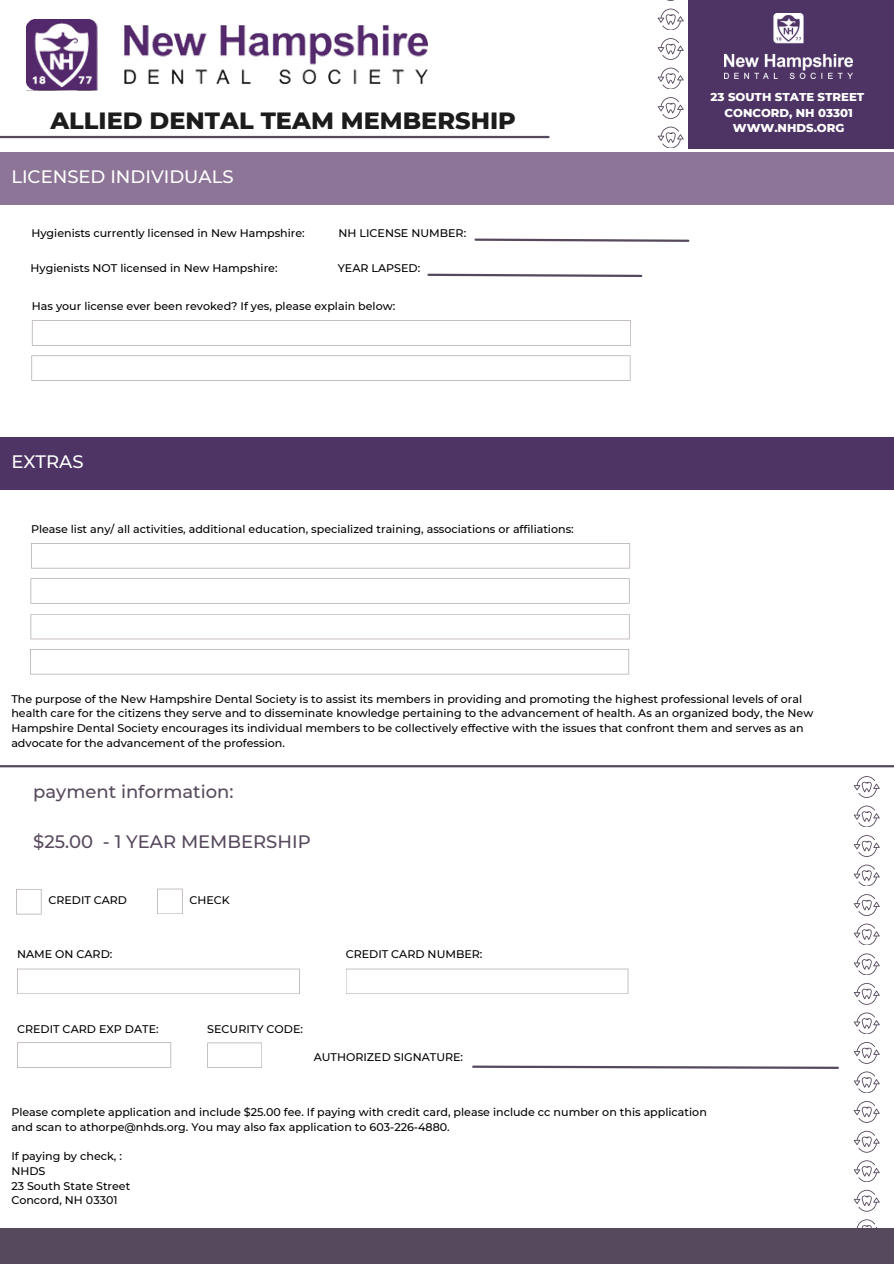
<style>
.page{position:relative;width:894px;height:1264px;background:#fff}
.page>*{position:absolute;margin:0;border:0;box-sizing:border-box;transform-origin:0 0}
.t1{font:800 24px "Montserrat";color:#1d1c1c}
.t2{font:500 18px "Montserrat";color:#57495d}
.t3{font:500 18px "Montserrat";color:#fff}
.t4{font:800 11.7px/15.6px "Montserrat";color:#fff;text-align:center}
.t5{font:500 11.1px/14.9px "Montserrat";color:#000}
.t6{font:500 10.95px "Montserrat";color:#000}
</style>
<div class="page">
<div style="left:688px;top:0;width:205px;height:148px;background:#4d3464"></div>
<div style="left:0;top:152px;width:893px;height:53px;background:#8c7597"></div>
<div style="left:0;top:437px;width:893px;height:52px;background:#4d3464"></div>
<hr style="left:0;top:136px;width:548px;height:2px;background:#57495d">
<img style="left:27px;top:20px;width:400px;height:71px">
<img style="left:724px;top:13px;width:128px;height:66px">
<svg style="left:474px;top:238px;width:216px;height:4px"></svg>
<svg style="left:427px;top:273px;width:216px;height:4px"></svg>
<svg style="left:32px;top:320px;width:598px;height:26px"></svg>
<svg style="left:31px;top:355px;width:599px;height:26px"></svg>
<svg style="left:31px;top:543px;width:599px;height:25px"></svg>
<svg style="left:30px;top:578px;width:599px;height:25px"></svg>
<svg style="left:30px;top:614px;width:599px;height:25px"></svg>
<svg style="left:30px;top:649px;width:599px;height:25px"></svg>
<hr style="left:0;top:765px;width:893px;height:2px;background:#57495d">
<svg style="left:17px;top:968px;width:283px;height:26px"></svg>
<svg style="left:346px;top:968px;width:282px;height:26px"></svg>
<svg style="left:16px;top:889px;width:26px;height:25px"></svg>
<svg style="left:157px;top:888px;width:26px;height:26px"></svg>
<svg style="left:17px;top:1042px;width:154px;height:25px"></svg>
<svg style="left:207px;top:1042px;width:55px;height:26px"></svg>
<svg style="left:472px;top:1065px;width:367px;height:4px"></svg>
<div style="left:0;top:1227px;width:893px;height:36px;background:#57495d"></div>
<svg style="left:657px;top:127px;width:26px;height:21px"></svg>
<svg style="left:657px;top:97px;width:26px;height:21px"></svg>
<svg style="left:657px;top:68px;width:26px;height:21px"></svg>
<svg style="left:657px;top:38px;width:26px;height:21px"></svg>
<svg style="left:657px;top:9px;width:26px;height:21px"></svg>
<svg style="left:853px;top:923px;width:26px;height:22px"></svg>
<svg style="left:853px;top:894px;width:26px;height:21px"></svg>
<svg style="left:853px;top:864px;width:26px;height:22px"></svg>
<svg style="left:853px;top:835px;width:26px;height:21px"></svg>
<svg style="left:853px;top:805px;width:26px;height:22px"></svg>
<svg style="left:853px;top:776px;width:26px;height:21px"></svg>
<svg style="left:853px;top:1101px;width:26px;height:21px"></svg>
<svg style="left:853px;top:1071px;width:26px;height:21px"></svg>
<svg style="left:853px;top:1042px;width:26px;height:21px"></svg>
<svg style="left:853px;top:1012px;width:26px;height:21px"></svg>
<svg style="left:853px;top:983px;width:26px;height:21px"></svg>
<svg style="left:853px;top:953px;width:26px;height:21px"></svg>
<svg style="left:853px;top:1219px;width:26px;height:9px"></svg>
<svg style="left:853px;top:1189px;width:26px;height:22px"></svg>
<svg style="left:853px;top:1160px;width:26px;height:21px"></svg>
<svg style="left:853px;top:1130px;width:26px;height:22px"></svg>
<p class="t1" style="left:50px;top:106px;width:467px">ALLIED DENTAL TEAM MEMBERSHIP</p>
<p class="t3" style="left:11px;top:165px;width:224px">LICENSED INDIVIDUALS</p>
<p class="t5" style="left:31px;top:226px;width:275px">Hygienists currently licensed in New Hampshire:</p>
<p class="t5" style="left:338px;top:226px;width:129px">NH LICENSE NUMBER:</p>
<p class="t5" style="left:30px;top:260px;width:248px">Hygienists NOT licensed in New Hampshire:</p>
<p class="t5" style="left:337px;top:260px;width:84px">YEAR LAPSED:</p>
<h4 class="t5" style="left:32px;top:299px;width:365px">Has your license ever been revoked? If yes, please explain below:</h4>
<h2 class="t3" style="left:11px;top:450px;width:74px">EXTRAS</h2>
<p class="t5" style="left:31px;top:521px;width:544px">Please list any/ all activities, additional education, specialized training, associations or affiliations:</p>
<p class="t4" style="left:710px;top:89px;width:155px">23 SOUTH STATE STREET<br>CONCORD, NH 03301<br>WWW.NHDS.ORG</p>
<p class="t5" style="left:11px;top:691px;width:803px">The purpose of the New Hampshire Dental Society is to assist its members in providing and promoting the highest professional levels of oral health care for the citizens they serve and to disseminate knowledge pertaining to the advancement of health. As an organized body, the New Hampshire Dental Society encourages its individual members to be collectively effective with the issues that confront them and serves as an advocate for the advancement of the profession.</p>
<h4 class="t2" style="left:33px;top:780px;width:202px">payment information:</h4>
<h4 class="t2" style="left:33px;top:830px;width:279px">$25.00 - 1 YEAR MEMBERSHIP</h4>
<p class="t6" style="left:48px;top:893px;width:80px">CREDIT CARD</p>
<p class="t6" style="left:189px;top:893px;width:42px">CHECK</p>
<p class="t5" style="left:17px;top:947px;width:97px">NAME ON CARD:</p>
<h2 class="t5" style="left:345px;top:947px;width:138px">CREDIT CARD NUMBER:</h2>
<h3 class="t5" style="left:17px;top:1021px;width:143px">CREDIT CARD EXP DATE:</h3>
<h2 class="t5" style="left:207px;top:1021px;width:97px">SECURITY CODE:</h2>
<p class="t5" style="left:313px;top:1049px;width:151px">AUTHORIZED SIGNATURE:</p>
<p class="t5" style="left:11px;top:1104px;width:696px">Please complete application and include $25.00 fee. If paying with credit card, please include cc number on this application</p>
<p class="t5" style="left:11px;top:1119px;width:440px">and scan to athorpe@nhds.org. You may also fax application to 603-226-4880.</p>
<h4 class="t5" style="left:11px;top:1148px;width:112px">If paying by check, :</h4>
<h4 class="t5" style="left:11px;top:1163px;width:36px">NHDS</h4>
<p class="t5" style="left:11px;top:1178px;width:120px">23 South State Street</p>
<p class="t5" style="left:11px;top:1192px;width:108px">Concord, NH 03301</p>
</div>
